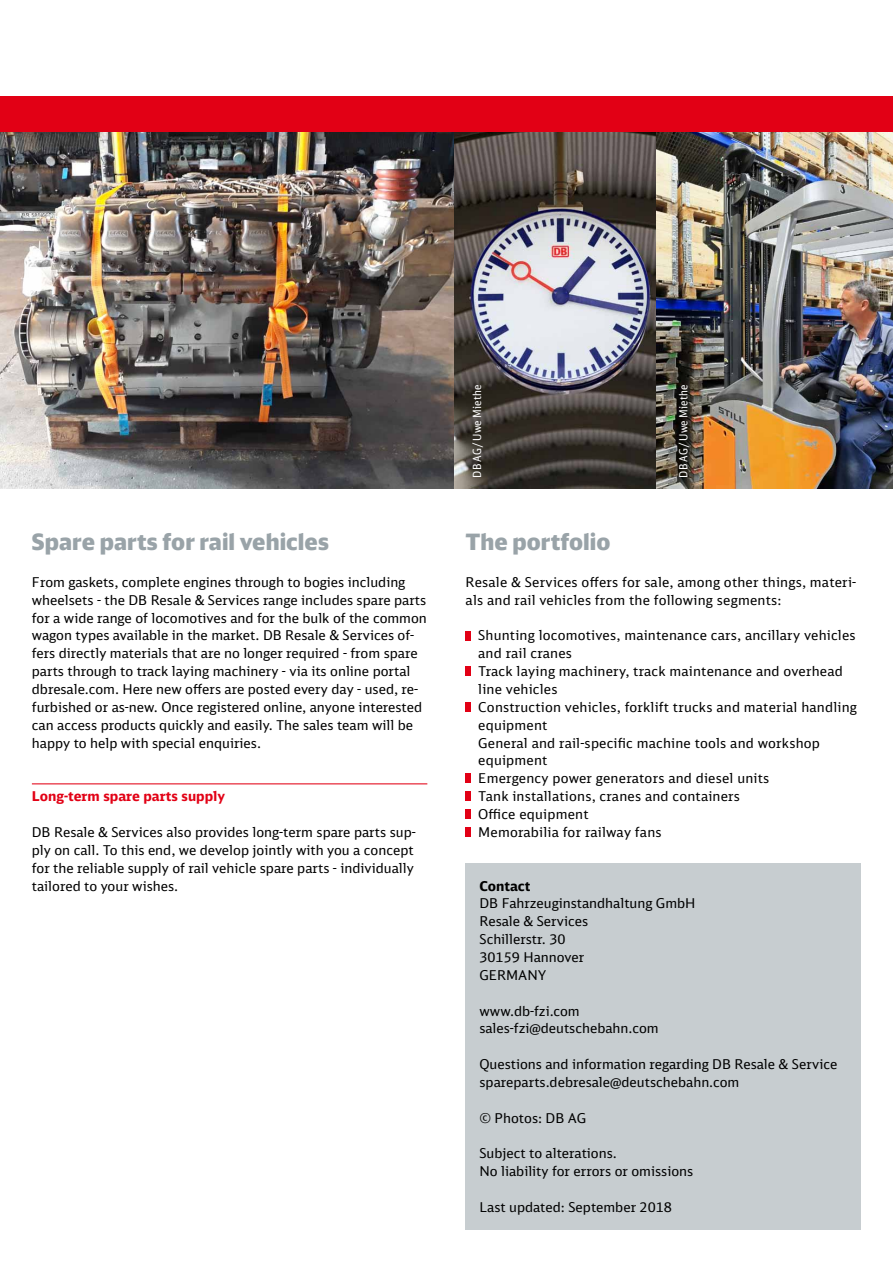
<style>
.page{position:relative;width:893px;height:1263px;background:#fff}
.page>*{position:absolute;margin:0;border:0;box-sizing:border-box;transform-origin:0 0}
.t1{font:900 22.5px "DB Head";color:#99a3a8}
.t2{font:13.5px/17.9px "DB Sans";color:#000}
.t3{font:700 13.5px "DB Sans";color:#e20015}
.t4{font:700 13.5px "DB Sans";color:#000}
.t5{font:11.25px "DB Sans Cond";letter-spacing:.025em;color:#fff}
</style>
<div class="page">
<hr style="left:32px;top:783px;width:395px;height:1px;background:#e20015">
<div style="left:466px;top:631px;width:5px;height:9px;background:#e20015"></div>
<div style="left:466px;top:666px;width:5px;height:10px;background:#e20015"></div>
<div style="left:466px;top:702px;width:5px;height:10px;background:#e20015"></div>
<div style="left:466px;top:773px;width:5px;height:10px;background:#e20015"></div>
<div style="left:466px;top:791px;width:5px;height:10px;background:#e20015"></div>
<div style="left:466px;top:809px;width:5px;height:10px;background:#e20015"></div>
<div style="left:466px;top:827px;width:5px;height:10px;background:#e20015"></div>
<div style="left:466px;top:864px;width:395px;height:366px;background:#c7cdd0"></div>
<img style="left:0;top:131px;width:893px;height:358px">
<div style="left:0;top:96px;width:893px;height:35px;background:#e20015"></div>
<h1 class="t1" style="left:32px;top:527px;width:299px">Spare parts for rail vehicles</h1>
<p class="t2" style="left:32px;top:573px;width:397px">From gaskets, complete engines through to bogies including wheelsets - the DB Resale &amp; Services range includes spare parts for a wide range of locomotives and for the bulk of the common wagon types available in the market. DB Resale &amp; Services of&shy;fers directly materials that are no longer required - from spare parts through to track laying machinery - via its online portal dbresale.com. Here new offers are posted every day - used, re&shy;furbished or as-new. Once registered online, anyone interested can access products quickly and easily. The sales team will be happy to help with special enquiries.</p>
<p class="t3" style="left:32px;top:788px;width:195px">Long-term spare parts supply</p>
<p class="t2" style="left:32px;top:823px;width:385px">DB Resale &amp; Services also provides long-term spare parts sup&shy;ply on call. To this end, we develop jointly with you a concept for the reliable supply of rail vehicle spare parts - individually tailored to your wishes.</p>
<p class="t5" style="left:470px;top:478px;width:95px;rotate:-90deg">DB AG/ Uwe Miethe</p>
<p class="t5" style="left:676px;top:478px;width:95px;rotate:-90deg">DB AG/ Uwe Miethe</p>
<h1 class="t1" style="left:466px;top:527px;width:146px">The portfolio</h1>
<p class="t2" style="left:466px;top:573px;width:392px">Resale &amp; Services offers for sale, among other things, materi&shy;als and rail vehicles from the following segments:</p>
<p class="t2" style="left:478px;top:626px;width:380px">Shunting locomotives, maintenance cars, ancillary vehicles and rail cranes<br>Track laying machinery, track maintenance and overhead line vehicles<br>Construction vehicles, forklift trucks and material handling equipment<br>General and rail-specific machine tools and workshop equipment<br>Emergency power generators and diesel units<br>Tank installations, cranes and containers<br>Office equipment<br>Memorabilia for railway fans</p>
<p class="t4" style="left:479px;top:877px;width:53px">Contact</p>
<p class="t2" style="left:479px;top:894px;width:218px">DB Fahrzeuginstandhaltung GmbH<br>Resale &amp; Services<br>Schillerstr. 30<br>30159 Hannover<br>GERMANY</p>
<p class="t2" style="left:479px;top:1001px;width:181px">www.db-fzi.com sales-fzi@deutschebahn.com</p>
<p class="t2" style="left:479px;top:1055px;width:359px">Questions and information regarding DB Resale &amp; Service spareparts.debresale@deutschebahn.com</p>
<p class="t2" style="left:479px;top:1109px;width:108px">© Photos: DB AG</p>
<p class="t2" style="left:479px;top:1144px;width:215px">Subject to alterations.<br>No liability for errors or omissions</p>
<p class="t2" style="left:479px;top:1198px;width:194px">Last updated: September 2018</p>
</div>
